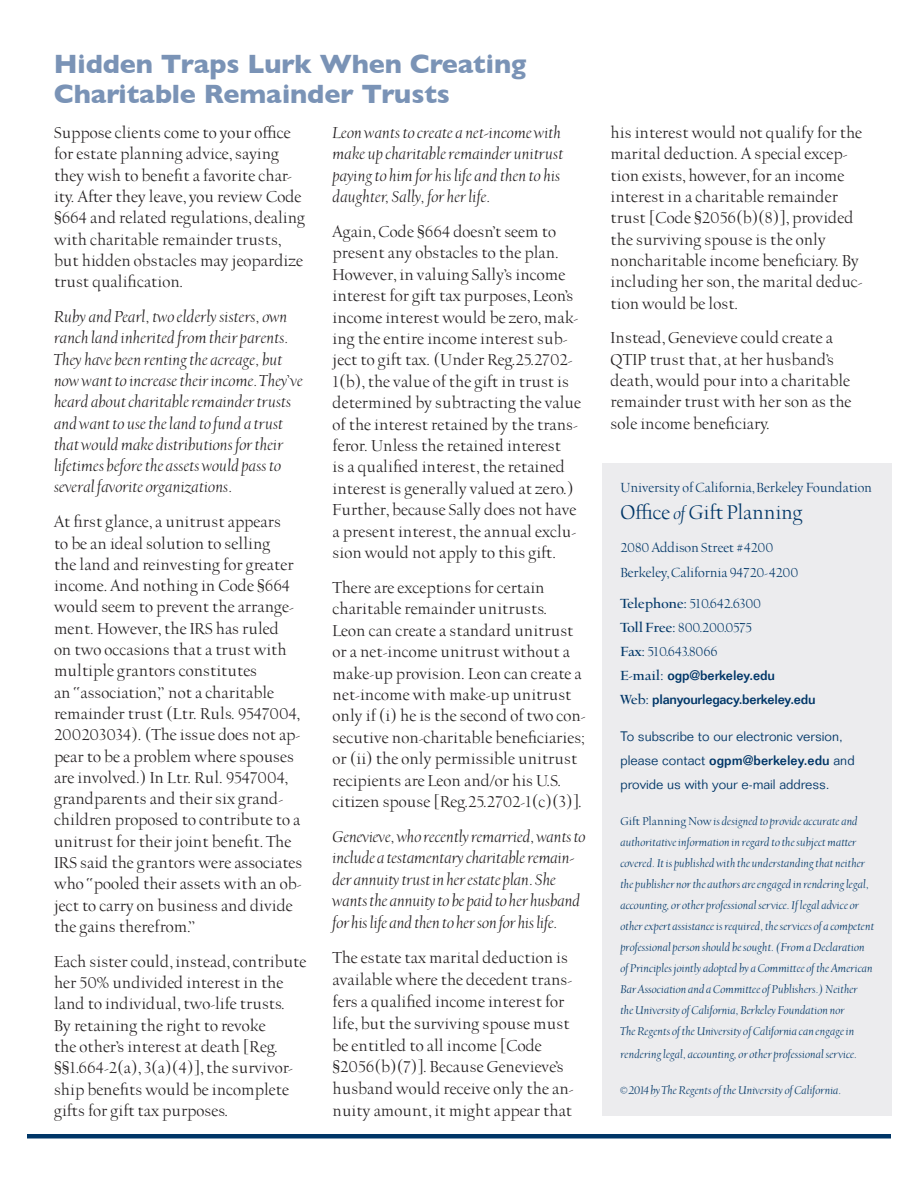
<style>
.page{position:relative;width:918px;height:1188px;background:#fff}
.page>*{position:absolute;margin:0;border:0;box-sizing:border-box;transform-origin:0 0}
.Heading{font:700 27px/30px "Gill Sans";letter-spacing:-.005em;color:#7a93b6}
.body{font:22.5px "UC Berkeley OS";letter-spacing:-.01em;color:#003667}
.t1{font:18px/21.3px "UC Berkeley OS";color:#231f20}
.t2{font:italic 18px/21.3px "UC Berkeley OS";color:#231f20}
.body-2{font:15px "UC Berkeley OS";letter-spacing:-.01em;color:#003667}
.body-3{font:300 13.5px/24px "Folio";color:#003667}
.body-4{font:500 13.5px "Folio";letter-spacing:-.02em;color:#003667}
.body-5{font:italic 12.75px/21px "UC Berkeley OS";color:#003667}
.s1{font-style:italic;font-size:19.5px}
.s2{font-weight:700}
.s3{font-family:"UC Berkeley OS";font-weight:700;font-size:15px}
.s4{font-weight:500}
.s5{font-style:normal}
</style>
<div class="page">
<div style="left:603px;top:463px;width:289px;height:653px;background:#ececee"></div>
<hr style="left:27px;top:1134px;width:864px;height:4px;background:#003667">
<p class="Heading" style="left:54px;top:48px;width:474px">Hidden Traps Lurk When Creating<br>Charitable Remainder Trusts</p>
<p class="t1" style="left:54px;top:123px;width:253px">Suppose clients come to your office for estate planning advice, saying they wish to benefit a favorite char&shy;ity. After they leave, you review Code §664 and related regulations, dealing with charitable remainder trusts, but hidden obstacles may jeopardize trust qualification.</p>
<p class="t2" style="left:54px;top:307px;width:251px">Ruby and Pearl, two elderly sisters, own ranch land inherited from their parents.<br>They have been renting the acreage, but now want to increase their income. They’ve heard about charitable remainder trusts and want to use the land to fund a trust that would make distributions for their lifetimes before the assets would pass to several favorite organizations.</p>
<p class="t1" style="left:54px;top:512px;width:250px">At first glance, a unitrust appears<br>to be an ideal solution to selling<br>the land and reinvesting for greater income. And nothing in Code §664 would seem to prevent the arrange&shy;ment. However, the IRS has ruled<br>on two occasions that a trust with multiple grantors constitutes<br>an “association,” not a charitable remainder trust (Ltr. Ruls. 9547004, 200203034). (The issue does not ap&shy;pear to be a problem where spouses are involved.) In Ltr. Rul. 9547004, grandparents and their six grand&shy;children proposed to contribute to a unitrust for their joint benefit. The IRS said the grantors were associates who “pooled their assets with an ob&shy;ject to carry on business and divide the gains therefrom.”</p>
<p class="t1" style="left:54px;top:951px;width:254px">Each sister could, instead, contribute her 50% undivided interest in the land to individual, two-life trusts.<br>By retaining the right to revoke<br>the other’s interest at death [Reg. §§1.664-2(a), 3(a)(4)], the survivor&shy;ship benefits would be incomplete gifts for gift tax purposes.</p>
<p class="t2" style="left:333px;top:123px;width:232px">Leon wants to create a net-income with make up charitable remainder unitrust paying to him for his life and then to his daughter, Sally, for her life.</p>
<p class="t1" style="left:333px;top:222px;width:250px">Again, Code §664 doesn’t seem to present any obstacles to the plan.<br>However, in valuing Sally’s income interest for gift tax purposes, Leon’s income interest would be zero, mak&shy;ing the entire income interest sub&shy;ject to gift tax. (Under Reg.25.2702- 1(b), the value of the gift in trust is determined by subtracting the value of the interest retained by the trans&shy;feror. Unless the retained interest<br>is a qualified interest, the retained interest is generally valued at zero.)<br>Further, because Sally does not have a present interest, the annual exclu&shy;sion would not apply to this gift.</p>
<p class="t1" style="left:333px;top:578px;width:255px">There are exceptions for certain charitable remainder unitrusts.<br>Leon can create a standard unitrust or a net-income unitrust without a make-up provision. Leon can create a net-income with make-up unitrust only if (i) he is the second of two con&shy;secutive non-charitable beneficiaries; or (ii) the only permissible unitrust recipients are Leon and/or his U.S. citizen spouse [Reg.25.2702-1(c)(3)].</p>
<p class="t2" style="left:333px;top:826px;width:255px">Genevieve, who recently remarried, wants to include a testamentary charitable remain&shy;der annuity trust in her estate plan. She wants the annuity to be paid to her husband for his life and then to her son for his life.</p>
<p class="t1" style="left:333px;top:948px;width:243px;line-height:21.9px">The estate tax marital deduction is available where the decedent trans&shy;fers a qualified income interest for life, but the surviving spouse must be entitled to all income [Code §2056(b)(7)]. Because Genevieve’s husband would receive only the an&shy;nuity amount, it might appear that</p>
<p class="t1" style="left:611px;top:123px;width:253px">his interest would not qualify for the marital deduction. A special excep&shy;tion exists, however, for an income interest in a charitable remainder trust [Code §2056(b)(8)], provided the surviving spouse is the only noncharitable income beneficiary. By including her son, the marital deduc&shy;tion would be lost.</p>
<p class="t1" style="left:611px;top:328px;width:242px">Instead, Genevieve could create a<br>QTIP trust that, at her husband’s death, would pour into a charitable remainder trust with her son as the sole income beneficiary.</p>
<p class="body-2" style="left:620px;top:481px;width:253px">University of California, Berkeley Foundation</p>
<p class="body" style="left:620px;top:502px;width:184px">Office <span class="s1">of</span> Gift Planning</p>
<p class="body-2" style="left:620px;top:540px;width:154px">2080 Addison Street #4200</p>
<p class="body-2" style="left:620px;top:565px;width:179px">Berkeley, California 94720-4200</p>
<p class="body-2" style="left:620px;top:596px;width:142px"><span class="s2">Telephone:</span> 510.642.6300</p>
<p class="body-2" style="left:620px;top:620px;width:133px"><span class="s2">Toll Free:</span> 800.200.0575</p>
<p class="body-2" style="left:620px;top:644px;width:99px"><span class="s2">Fax:</span> 510.643.8066</p>
<p class="body-4" style="left:620px;top:667px;width:156px"><span class="s3">E-mail:</span> ogp@berkeley.edu</p>
<p class="body-4" style="left:620px;top:691px;width:197px"><span class="s3">Web:</span> planyourlegacy.berkeley.edu</p>
<p class="body-3" style="left:620px;top:725px;width:236px">To subscribe to our electronic version, please contact <span class="s4">ogpm@berkeley.edu</span> and provide us with your e-mail address.</p>
<p class="body-5" style="left:620px;top:812px;width:255px"><span class="s5">Gift Planning Now</span> is designed to provide accurate and authoritative information in regard to the subject matter covered. It is published with the understanding that neither the publisher nor the authors are engaged in rendering legal, accounting, or other professional service. If legal advice or other expert assistance is required, the services of a competent professional person should be sought. (From a Declaration of Principles jointly adopted by a Committee of the American Bar Association and a Committee of Publishers.) Neither<br>the University of California, Berkeley Foundation nor<br>The Regents of the University of California can engage in</p>
<p class="body-5" style="left:620px;top:1044px;width:238px">rendering legal, accounting, or other professional service.</p>
<p class="body-5" style="left:620px;top:1080px;width:223px">© 2014 by The Regents of the University of California.</p>
</div>
